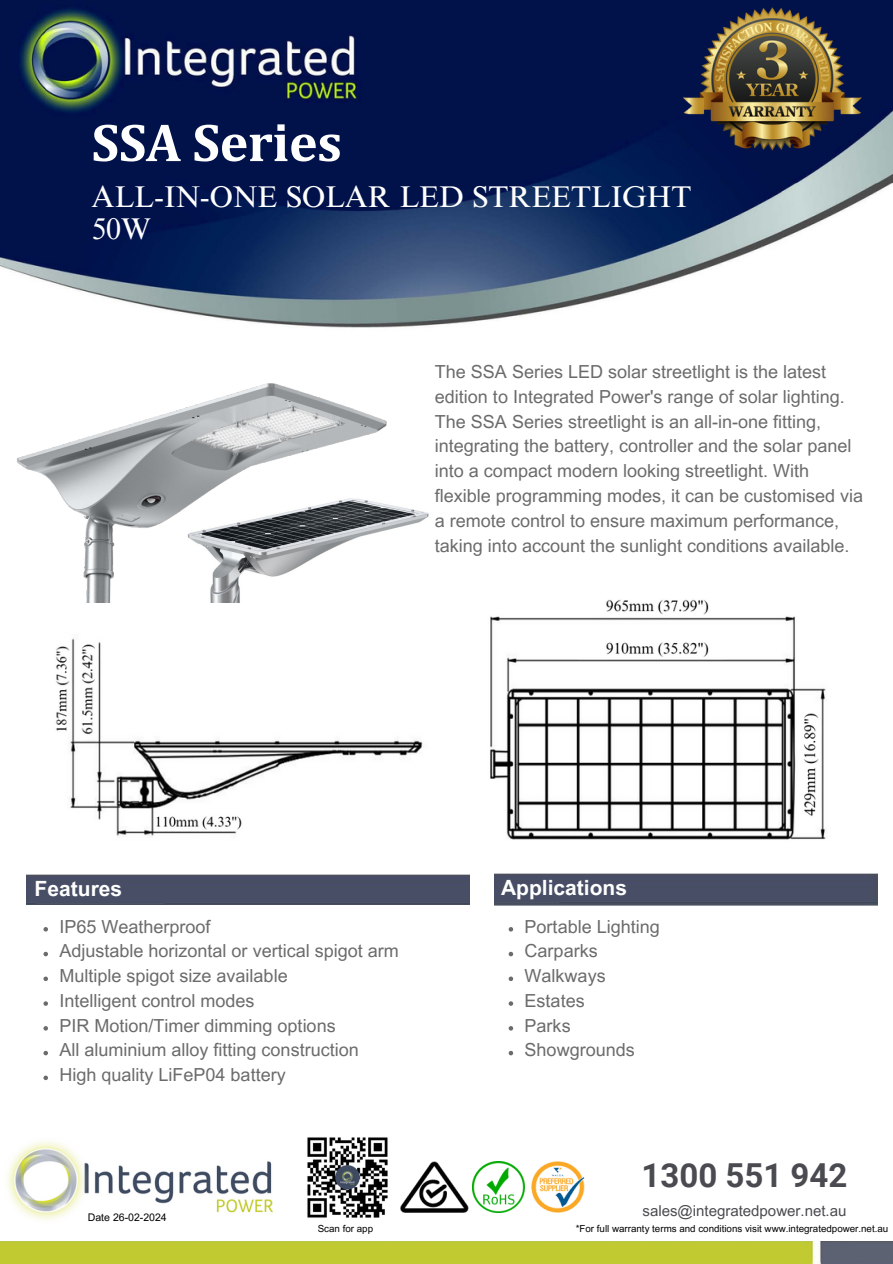
<style>
.page{position:relative;width:893px;height:1264px;background:#fff}
.page>*{position:absolute;margin:0;border:0;box-sizing:border-box;transform-origin:0 0}
.t1{font:700 54px "Cambria";letter-spacing:-.01em;color:#fff}
.t2{font:700 33px "Roboto";color:#494b50}
.t3{font:30px/32.7px "Times NRMT Pro";letter-spacing:-.005em;color:#fff}
.t4{font:700 21px "Arial MT Pro";color:#fff}
.t5{font:18px/24.8px "Arial MT Pro";color:#6b6b6b}
.t6{font:15px "Arial MT Pro";color:#494b50}
.t7{font:10.5px "Arial MT Pro";color:#000}
.t8{font:9.75px "Arial MT Pro";color:#000}
</style>
<div class="page">
<img style="left:7px;top:1141px;width:265px;height:79px">
<img style="left:0;top:1241px;width:892px;height:22px">
<img style="left:473px;top:1161px;width:51px;height:51px">
<img style="left:400px;top:1161px;width:69px;height:51px">
<img style="left:531px;top:1161px;width:53px;height:51px">
<img style="left:307px;top:1137px;width:81px;height:81px">
<img style="left:26px;top:874px;width:443px;height:30px">
<img style="left:494px;top:873px;width:383px;height:32px">
<img style="left:0;top:0;width:892px;height:328px">
<img style="left:0;top:0;width:403px;height:117px">
<svg style="left:43px;top:927px;width:5px;height:4px"></svg>
<svg style="left:43px;top:951px;width:5px;height:5px"></svg>
<svg style="left:43px;top:976px;width:5px;height:5px"></svg>
<svg style="left:43px;top:1001px;width:5px;height:4px"></svg>
<svg style="left:43px;top:1026px;width:5px;height:4px"></svg>
<svg style="left:43px;top:1050px;width:5px;height:5px"></svg>
<svg style="left:43px;top:1075px;width:5px;height:5px"></svg>
<svg style="left:508px;top:927px;width:5px;height:4px"></svg>
<svg style="left:508px;top:951px;width:5px;height:5px"></svg>
<svg style="left:508px;top:976px;width:5px;height:5px"></svg>
<svg style="left:508px;top:1001px;width:5px;height:4px"></svg>
<svg style="left:508px;top:1026px;width:5px;height:4px"></svg>
<svg style="left:508px;top:1050px;width:5px;height:5px"></svg>
<img style="left:681px;top:0;width:184px;height:156px">
<img style="left:55px;top:638px;width:368px;height:198px">
<img style="left:490px;top:599px;width:337px;height:241px">
<img style="left:391px;top:505px;width:38px;height:24px">
<img style="left:17px;top:383px;width:374px;height:219px">
<p class="t1" style="left:91px;top:110px;width:252px">SSA Series</p>
<p class="t3" style="left:91px;top:184px;width:601px">ALL-IN-ONE SOLAR LED STREETLIGHT<br>50W</p>
<p class="t5" style="left:435px;top:362px;width:430px">The SSA Series LED solar streetlight is the latest edition to Integrated Power's range of solar lighting.<br>The SSA Series streetlight is an all-in-one fitting, integrating the battery, controller and the solar panel into a compact modern looking streetlight. With flexible programming modes, it can be customised via a remote control to ensure maximum performance, taking into account the sunlight conditions available.</p>
<p class="t4" style="left:35px;top:880px;width:89px">Features</p>
<p class="t4" style="left:501px;top:879px;width:127px">Applications</p>
<p class="t5" style="left:59px;top:916px;width:153px">IP65 Weatherproof</p>
<p class="t5" style="left:59px;top:941px;width:341px">Adjustable horizontal or vertical spigot arm</p>
<p class="t5" style="left:59px;top:965px;width:230px">Multiple spigot size available</p>
<p class="t5" style="left:59px;top:990px;width:197px">Intelligent control modes</p>
<p class="t5" style="left:59px;top:1015px;width:278px">PIR Motion/Timer dimming options</p>
<p class="t5" style="left:59px;top:1040px;width:301px">All aluminium alloy fitting construction</p>
<p class="t5" style="left:59px;top:1064px;width:228px">High quality LiFeP04 battery</p>
<p class="t5" style="left:524px;top:916px;width:137px">Portable Lighting</p>
<p class="t5" style="left:524px;top:941px;width:75px">Carparks</p>
<p class="t5" style="left:524px;top:965px;width:83px">Walkways</p>
<p class="t5" style="left:524px;top:990px;width:62px">Estates</p>
<p class="t5" style="left:524px;top:1015px;width:48px">Parks</p>
<p class="t5" style="left:524px;top:1040px;width:112px">Showgrounds</p>
<p class="t7" style="left:88px;top:1213px;width:80px">Date 26-02-2024</p>
<p class="t2" style="left:641px;top:1156px;width:207px">1300 551 942</p>
<p class="t6" style="left:642px;top:1205px;width:205px">sales@integratedpower.net.au</p>
<p class="t8" style="left:318px;top:1225px;width:57px">Scan for app</p>
<p class="t8" style="left:575px;top:1225px;width:314px">*For full warranty terms and conditions visit www.integratedpower.net.au</p>
</div>
